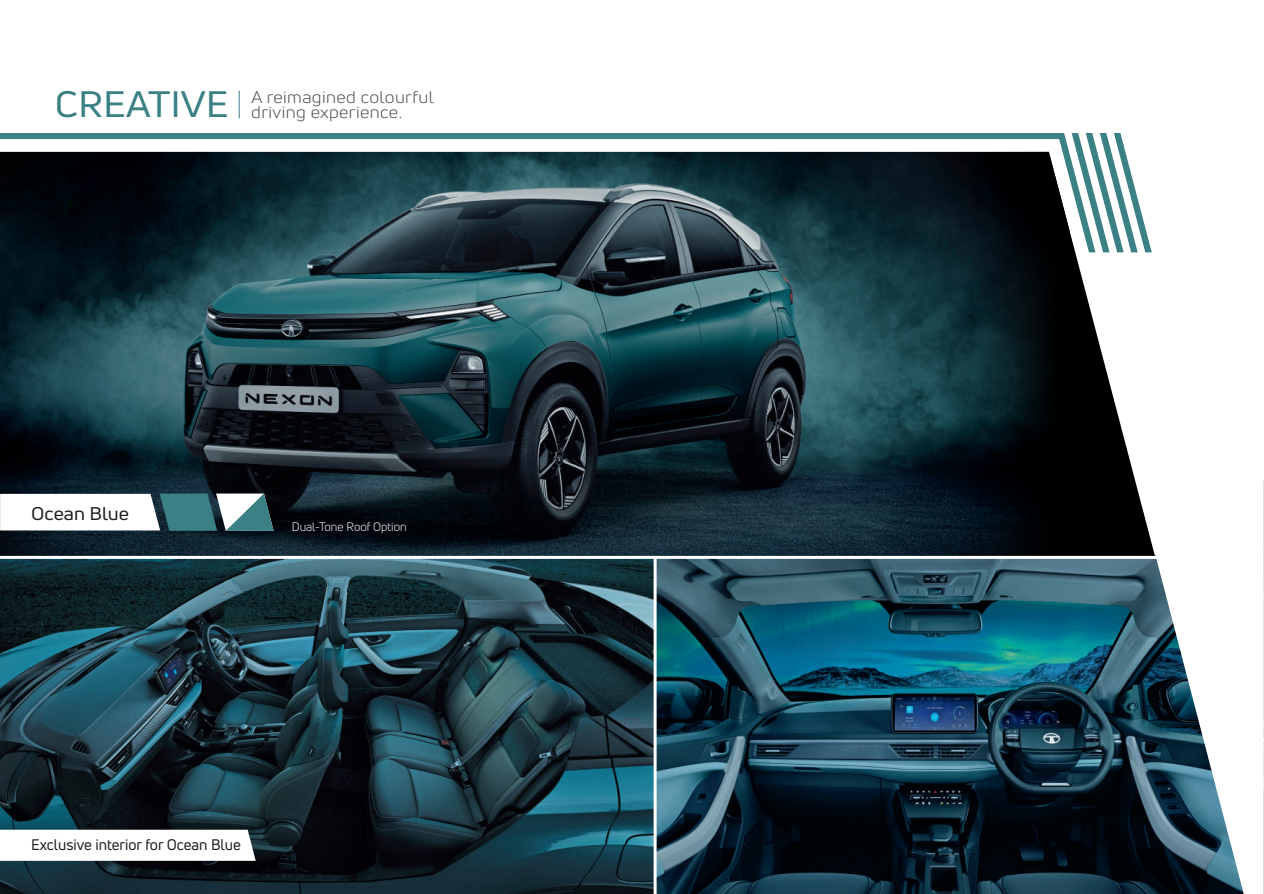
<style>
.page{position:relative;width:1264px;height:894px;background:#fff}
.page>*{position:absolute;margin:0;border:0;box-sizing:border-box;transform-origin:0 0}
.t1{font:36px "Uni Neue";color:#3a8084;scale:1.1 1}
.t2{font:18px "Uni Neue";color:#231f20;scale:1.1 1}
.t3{font:16.5px/15px "Uni Neue";letter-spacing:.02em;color:#4b4c4d;scale:1.1 1}
.t4{font:15px "Uni Neue";color:#231f20}
.t5{font:12px "Uni Neue";color:#fff}
</style>
<div class="page">
<img style="left:1263px;top:480px;width:1px;height:413px">
<img style="left:656px;top:554px;width:587px;height:339px">
<img style="left:0;top:558px;width:653px;height:335px">
<img style="left:0;top:252px;width:930px;height:303px">
<svg style="left:930px;top:250px;width:224px;height:305px"></svg>
<hr style="left:0;top:555px;width:1173px;height:3px;background:#fff">
<svg style="left:0;top:133px;width:1071px;height:119px;background:#33484e"></svg>
<svg style="left:1071px;top:133px;width:80px;height:119px"></svg>
<svg style="left:0;top:493px;width:273px;height:37px"></svg>
<div style="left:1142px;top:466px;width:121px;height:14px;background:#fff"></div>
<svg style="left:0;top:829px;width:256px;height:31px"></svg>
<svg style="left:239px;top:91px;width:1px;height:27px"></svg>
<h1 class="t1" style="left:55px;top:82px;width:160px">CREATIVE</h1>
<p class="t3" style="left:251px;top:89px;width:167px">A reimagined colourful driving experience.</p>
<p class="t2" style="left:31px;top:501px;width:90px">Ocean Blue</p>
<p class="t5" style="left:291px;top:519px;width:116px">Dual-Tone Roof Option</p>
<p class="t4" style="left:31px;top:834px;width:211px">Exclusive interior for Ocean Blue</p>
</div>
